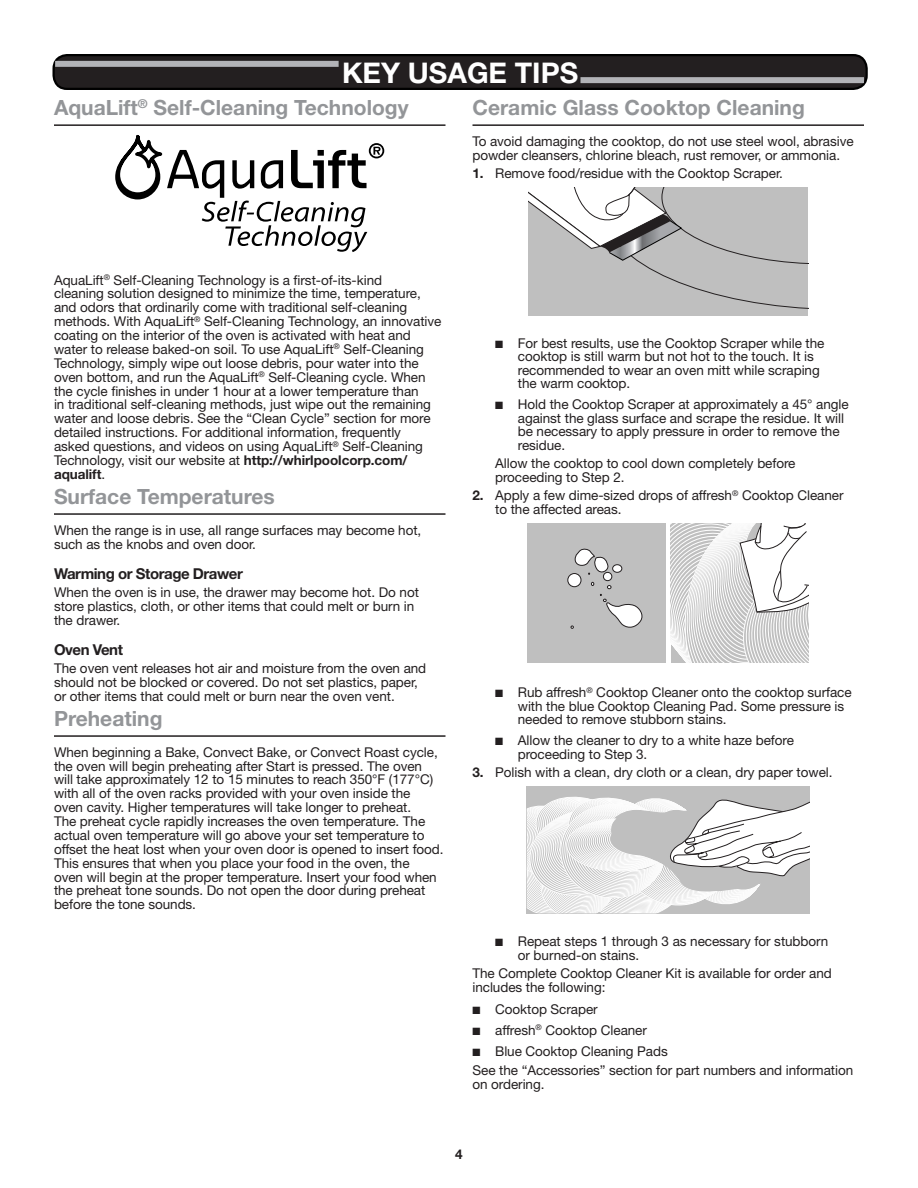
<style>
.page{position:relative;width:918px;height:1188px;background:#fff}
.page>*{position:absolute;margin:0;border:0;box-sizing:border-box;transform-origin:0 0}
.Heading_1_Cook{font:700 28.5px "Helvetica Neue";color:#fff}
.Heading_2_Cook{font:700 21px "Helvetica Neue";color:#939598}
.Heading_3_Plus{font:700 15px "Helvetica Neue";letter-spacing:-.03em;color:#231f20}
.Body{font:13.5px/13.8px "Helvetica Neue";letter-spacing:-.005em;color:#231f20}
.Body_Indent{font:13.5px/13.8px "Helvetica Neue";letter-spacing:-.005em;color:#231f20}
.t1{font:700 13.5px "Helvetica Neue";color:#231f20}
.s1{font-weight:700}
</style>
<div class="page">
<hr style="left:54px;top:124px;width:392px;height:2px;background:#231f20">
<hr style="left:54px;top:513px;width:392px;height:2px;background:#231f20">
<hr style="left:54px;top:735px;width:392px;height:2px;background:#231f20">
<hr style="left:472px;top:124px;width:392px;height:2px;background:#231f20">
<svg style="left:115px;top:135px;width:269px;height:117px"></svg>
<div style="left:528px;top:187px;width:280px;height:129px;background:#bfbfbf"></div>
<svg style="left:528px;top:187px;width:280px;height:122px"></svg>
<svg style="left:671px;top:523px;width:138px;height:140px"></svg>
<div style="left:528px;top:523px;width:138px;height:139px;background:#bfbfbf"></div>
<div style="left:568px;top:574px;width:13px;height:13px;background:#fff;border-radius:50%"></div>
<div style="left:568px;top:573px;width:13px;height:14px;border:1px solid #231f20;border-radius:50%"></div>
<svg style="left:591px;top:582px;width:3px;height:4px"></svg>
<div style="left:613px;top:565px;width:9px;height:7px;background:#fff;border-radius:50%"></div>
<div style="left:612px;top:564px;width:10px;height:9px;border:1px solid #231f20;border-radius:50%"></div>
<svg style="left:574px;top:548px;width:35px;height:28px"></svg>
<div style="left:603px;top:572px;width:9px;height:9px;background:#fff;border-radius:50%"></div>
<div style="left:603px;top:572px;width:9px;height:9px;border:1px solid #231f20;border-radius:50%"></div>
<svg style="left:600px;top:585px;width:43px;height:43px"></svg>
<div style="left:527px;top:786px;width:283px;height:127px;background:#bfbfbf"></div>
<svg style="left:527px;top:796px;width:283px;height:117px"></svg>
<svg style="left:561px;top:804px;width:104px;height:94px"></svg>
<svg style="left:569px;top:805px;width:97px;height:88px"></svg>
<svg style="left:575px;top:806px;width:91px;height:83px;background:#ededed"></svg>
<div style="left:604px;top:809px;width:65px;height:61px;background:#bfbfbf;border-radius:50%"></div>
<svg style="left:571px;top:819px;width:101px;height:51px"></svg>
<svg style="left:573px;top:819px;width:99px;height:50px"></svg>
<svg style="left:575px;top:820px;width:97px;height:48px"></svg>
<svg style="left:579px;top:820px;width:93px;height:47px"></svg>
<svg style="left:581px;top:820px;width:91px;height:46px"></svg>
<svg style="left:585px;top:820px;width:88px;height:45px"></svg>
<svg style="left:587px;top:820px;width:86px;height:44px"></svg>
<svg style="left:589px;top:820px;width:84px;height:43px"></svg>
<div style="left:591px;top:820px;width:82px;height:43px;border:1px solid #fff;border-radius:50%"></div>
<svg style="left:593px;top:821px;width:81px;height:41px"></svg>
<svg style="left:595px;top:821px;width:79px;height:40px"></svg>
<svg style="left:597px;top:821px;width:77px;height:39px"></svg>
<svg style="left:601px;top:821px;width:73px;height:38px"></svg>
<svg style="left:603px;top:821px;width:71px;height:37px"></svg>
<svg style="left:605px;top:822px;width:70px;height:35px"></svg>
<svg style="left:608px;top:822px;width:67px;height:35px"></svg>
<div style="left:610px;top:822px;width:65px;height:34px;background:#bfbfbf;border-radius:50%"></div>
<div style="left:609px;top:822px;width:66px;height:34px;border:1px solid #fff;border-radius:50%"></div>
<div style="left:54px;top:55px;width:813px;height:34px;background:#231f20;border-radius:13px"></div>
<div style="left:52px;top:54px;width:816px;height:36px;border:2px solid #000;border-radius:13px"></div>
<div style="left:55px;top:61px;width:284px;height:6px;background:#b2b3b7"></div>
<div style="left:580px;top:77px;width:284px;height:6px;background:#b2b3b7"></div>
<h1 class="Heading_1_Cook" style="left:342px;top:55px;width:238px">KEY USAGE TIPS</h1>
<h2 class="Heading_2_Cook" style="left:54px;top:95px;width:356px">AquaLift<sup>®</sup> Self-Cleaning Technology</h2>
<h2 class="Heading_2_Cook" style="left:472px;top:95px;width:334px">Ceramic Glass Cooktop Cleaning</h2>
<p class="Body" style="left:472px;top:134px;width:383px">To avoid damaging the cooktop, do not use steel wool, abrasive powder cleansers, chlorine bleach, rust remover, or ammonia.</p>
<p class="Body" style="left:472px;top:166px;width:312px"><span class="s1">1.</span> Remove food/residue with the Cooktop Scraper.</p>
<p class="Body" style="left:54px;top:273px;width:389px">AquaLift<sup>®</sup> Self-Cleaning Technology is a first-of-its-kind<br>cleaning solution designed to minimize the time, temperature, and odors that ordinarily come with traditional self-cleaning methods. With AquaLift<sup>®</sup> Self-Cleaning Technology, an innovative coating on the interior of the oven is activated with heat and water to release baked-on soil. To use AquaLift<sup>®</sup> Self-Cleaning Technology, simply wipe out loose debris, pour water into the oven bottom, and run the AquaLift<sup>®</sup> Self-Cleaning cycle. When the cycle finishes in under 1 hour at a lower temperature than<br>in traditional self-cleaning methods, just wipe out the remaining water and loose debris. See the “Clean Cycle” section for more detailed instructions. For additional information, frequently<br>asked questions, and videos on using AquaLift<sup>®</sup> Self-Cleaning Technology, visit our website at <span class="s1">http://whirlpoolcorp.com/ aqualift</span>.</p>
<h2 class="Heading_2_Cook" style="left:54px;top:484px;width:222px">Surface Temperatures</h2>
<p class="Body" style="left:54px;top:523px;width:369px">When the range is in use, all range surfaces may become hot, such as the knobs and oven door.</p>
<h3 class="Heading_3_Plus" style="left:54px;top:564px;width:190px">Warming or Storage Drawer</h3>
<p class="Body" style="left:54px;top:585px;width:367px">When the oven is in use, the drawer may become hot. Do not store plastics, cloth, or other items that could melt or burn in the drawer.</p>
<h3 class="Heading_3_Plus" style="left:54px;top:640px;width:70px">Oven Vent</h3>
<p class="Body" style="left:54px;top:661px;width:374px">The oven vent releases hot air and moisture from the oven and should not be blocked or covered. Do not set plastics, paper, or other items that could melt or burn near the oven vent.</p>
<h2 class="Heading_2_Cook" style="left:54px;top:706px;width:110px">Preheating</h2>
<p class="Body" style="left:54px;top:745px;width:391px">When beginning a Bake, Convect Bake, or Convect Roast cycle, the oven will begin preheating after Start is pressed. The oven will take approximately 12 to 15 minutes to reach 350°F (177°C) with all of the oven racks provided with your oven inside the<br>oven cavity. Higher temperatures will take longer to preheat.<br>The preheat cycle rapidly increases the oven temperature. The actual oven temperature will go above your set temperature to offset the heat lost when your oven door is opened to insert food.<br>This ensures that when you place your food in the oven, the<br>oven will begin at the proper temperature. Insert your food when the preheat tone sounds. Do not open the door during preheat before the tone sounds.</p>
<p class="Body" style="left:518px;top:336px;width:308px;text-indent:-23px">■ For best results, use the Cooktop Scraper while the cooktop is still warm but not hot to the touch. It is recommended to wear an oven mitt while scraping the warm cooktop.</p>
<p class="Body" style="left:518px;top:397px;width:332px;text-indent:-23px">■ Hold the Cooktop Scraper at approximately a 45° angle against the glass surface and scrape the residue. It will be necessary to apply pressure in order to remove the residue.</p>
<p class="Body_Indent" style="left:495px;top:456px;width:302px">Allow the cooktop to cool down completely before proceeding to Step 2.</p>
<p class="Body" style="left:495px;top:488px;width:350px;text-indent:-23px"><span class="s1">2.</span> Apply a few dime-sized drops of affresh<sup>®</sup> Cooktop Cleaner to the affected areas.</p>
<p class="Body" style="left:518px;top:685px;width:335px;text-indent:-23px">■ Rub affresh<sup>®</sup> Cooktop Cleaner onto the cooktop surface with the blue Cooktop Cleaning Pad. Some pressure is needed to remove stubborn stains.</p>
<p class="Body" style="left:518px;top:733px;width:278px;text-indent:-23px">■ Allow the cleaner to dry to a white haze before proceeding to Step 3.</p>
<p class="Body" style="left:472px;top:765px;width:362px"><span class="s1">3.</span> Polish with a clean, dry cloth or a clean, dry paper towel.</p>
<p class="Body" style="left:518px;top:935px;width:312px;text-indent:-23px">■ Repeat steps 1 through 3 as necessary for stubborn or burned-on stains.</p>
<p class="Body" style="left:472px;top:966px;width:361px">The Complete Cooktop Cleaner Kit is available for order and includes the following:</p>
<p class="Body" style="left:472px;top:1002px;width:127px">■ Cooktop Scraper</p>
<p class="Body" style="left:472px;top:1023px;width:176px">■ affresh<sup>®</sup> Cooktop Cleaner</p>
<p class="Body" style="left:472px;top:1044px;width:197px">■ Blue Cooktop Cleaning Pads</p>
<p class="Body" style="left:472px;top:1063px;width:382px">See the “Accessories” section for part numbers and information on ordering.</p>
<p class="t1" style="left:455px;top:1146px;width:9px">4</p>
</div>
